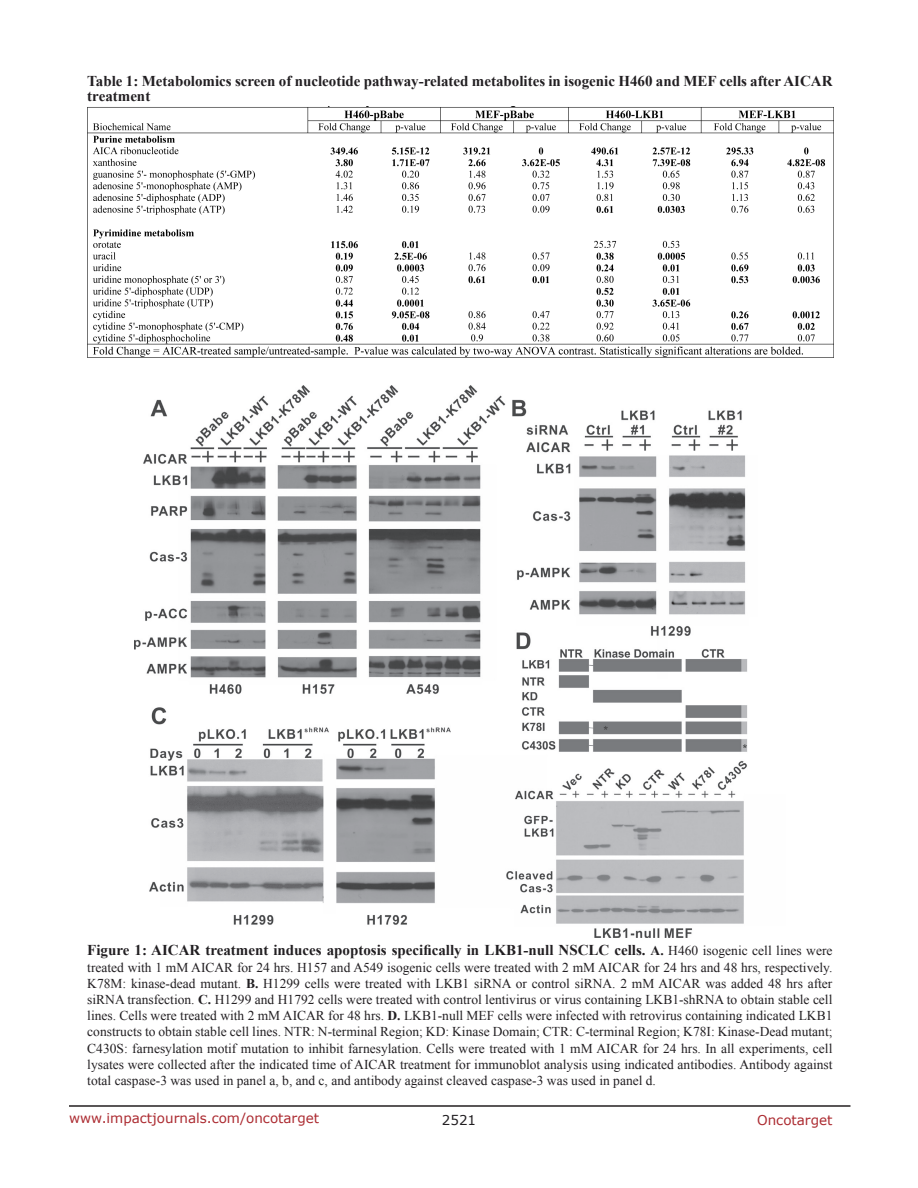
<style>
.page{position:relative;width:918px;height:1188px;background:#fff}
.page>*{position:absolute;margin:0;border:0;box-sizing:border-box;transform-origin:0 0}
.TableHeading{font:700 15px/15px "Times New Roman";color:#221f22}
.FigureText{font:700 15px "Times New Roman";color:#221f22}
.FigureText-2{font:13.5px/16.2px "Times New Roman";color:#221f22;text-align:justify}
.t1{font:13.5px "Verdana";color:#ac2b31}
.t2{font:13.5px "Verdana";color:#221f22}
.s1{font-size:13.5px}
.s2{font-weight:400;font-size:13.5px}
.s3{font-weight:700}
</style>
<div class="page">
<hr style="left:69px;top:1105px;width:781px;height:2px;background:#231f20">
<img style="left:134px;top:385px;width:614px;height:553px">
<img style="left:87px;top:106px;width:746px;height:251px">
<p class="TableHeading" style="left:87px;top:73px;width:747px">Table 1: Metabolomics screen of nucleotide pathway-related metabolites in isogenic H460 and MEF cells after AICAR treatment</p>
<p class="FigureText" style="left:87px;top:940px;width:747px">Figure 1: AICAR treatment induces apoptosis specifically in LKB1-null NSCLC cells. <span class="s1">A.</span> <span class="s2">H460 isogenic cell lines were</span></p>
<p class="FigureText-2" style="left:87px;top:959px;width:747px">treated with 1 mM AICAR for 24 hrs. H157 and A549 isogenic cells were treated with 2 mM AICAR for 24 hrs and 48 hrs, respectively.<br>K78M: kinase-dead mutant. <span class="s3">B.</span> H1299 cells were treated with LKB1 siRNA or control siRNA. 2 mM AICAR was added 48 hrs after siRNA transfection. <span class="s3">C.</span> H1299 and H1792 cells were treated with control lentivirus or virus containing LKB1-shRNA to obtain stable cell lines. Cells were treated with 2 mM AICAR for 48 hrs. <span class="s3">D.</span> LKB1-null MEF cells were infected with retrovirus containing indicated LKB1 constructs to obtain stable cell lines. NTR: N-terminal Region; KD: Kinase Domain; CTR: C-terminal Region; K78I: Kinase-Dead mutant; C430S: farnesylation motif mutation to inhibit farnesylation. Cells were treated with 1 mM AICAR for 24 hrs. In all experiments, cell lysates were collected after the indicated time of AICAR treatment for immunoblot analysis using indicated antibodies. Antibody against total caspase-3 was used in panel a, b, and c, and antibody against cleaved caspase-3 was used in panel d.</p>
<p class="t1" style="left:69px;top:1109px;width:252px">www.impactjournals.com/oncotarget</p>
<p class="t2" style="left:442px;top:1111px;width:36px">2521</p>
<p class="t1" style="left:757px;top:1111px;width:77px">Oncotarget</p>
</div>
